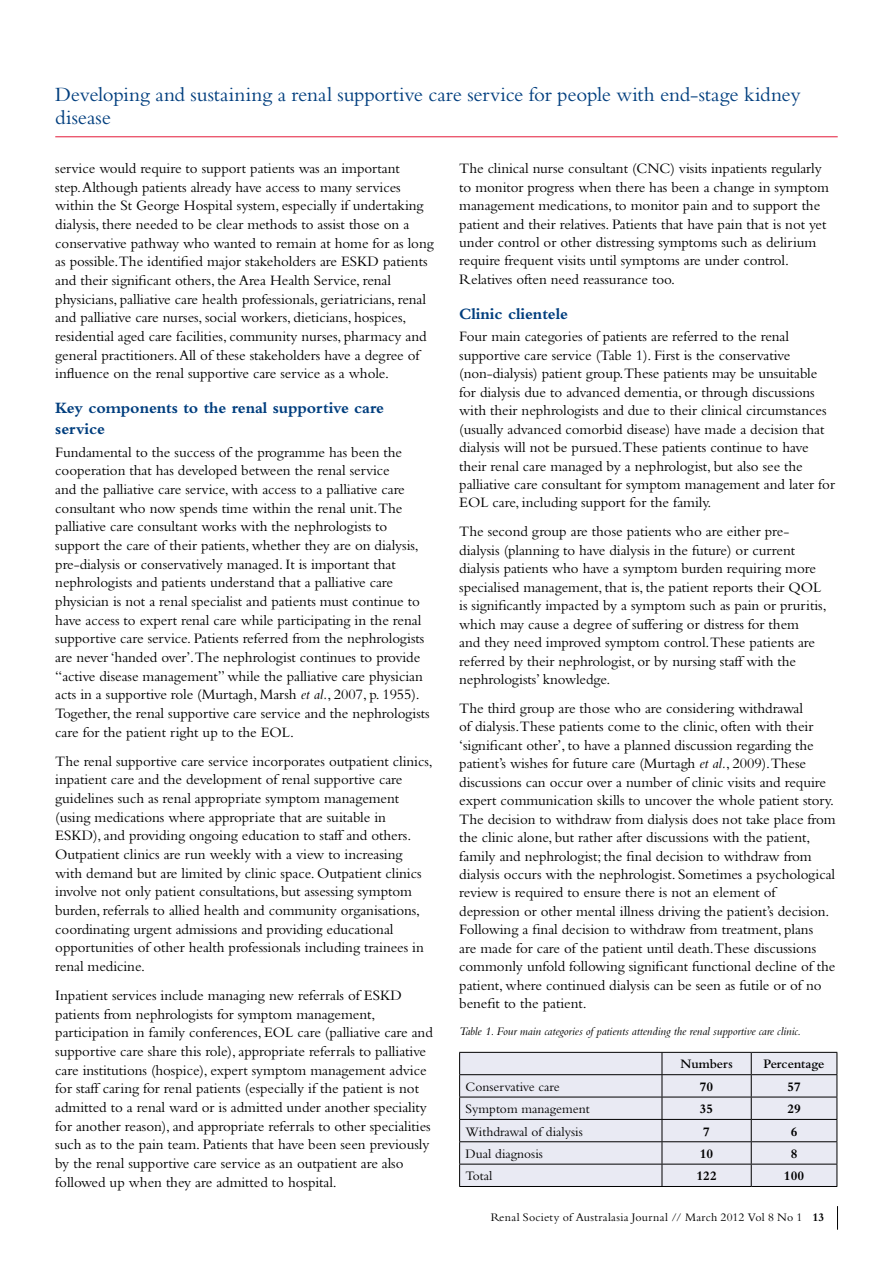
<style>
.page{position:relative;width:893px;height:1263px;background:#fff}
.page>*{position:absolute;margin:0;border:0;box-sizing:border-box;transform-origin:0 0}
.t1{font:21px/22.5px "Bembo";letter-spacing:-.01em;color:#003e7e}
.t2{font:700 16.5px/20.4px "Bembo";letter-spacing:-.005em;color:#003e7e}
.t3{font:15px/18.6px "Bembo";letter-spacing:-.005em;color:#000}
.t4{font:13.5px "Bembo";color:#000}
.t5{font:700 13.5px "Bembo";color:#000}
.t6{font:600 13.5px "Bembo";color:#000}
.t7{font:italic 12px "Bembo";letter-spacing:-.005em;color:#000}
.t8{font:12px "Bembo";letter-spacing:.025em;color:#000}
.s1{font-style:italic}
.s2{font-weight:700}
</style>
<div class="page">
<svg style="left:837px;top:1206px;width:1px;height:24px"></svg>
<hr style="left:55px;top:136px;width:783px;height:1px;background:#e31837">
<div style="left:460px;top:1053px;width:377px;height:133px;background:#e9eaf3"></div>
<svg style="left:662px;top:1053px;width:1px;height:133px"></svg>
<svg style="left:751px;top:1053px;width:1px;height:133px"></svg>
<hr style="left:459px;top:1052px;width:203px;height:1px;background:#000">
<hr style="left:662px;top:1052px;width:89px;height:1px;background:#000">
<hr style="left:751px;top:1052px;width:86px;height:1px;background:#000">
<hr style="left:459px;top:1097px;width:203px;height:1px;background:#000">
<hr style="left:662px;top:1097px;width:89px;height:1px;background:#000">
<hr style="left:751px;top:1097px;width:86px;height:1px;background:#000">
<hr style="left:459px;top:1141px;width:203px;height:1px;background:#000">
<hr style="left:662px;top:1141px;width:89px;height:1px;background:#000">
<hr style="left:751px;top:1141px;width:86px;height:1px;background:#000">
<hr style="left:459px;top:1074px;width:203px;height:1px;background:#000">
<hr style="left:662px;top:1074px;width:89px;height:1px;background:#000">
<hr style="left:751px;top:1074px;width:86px;height:1px;background:#000">
<hr style="left:459px;top:1119px;width:203px;height:1px;background:#000">
<hr style="left:662px;top:1119px;width:89px;height:1px;background:#000">
<hr style="left:751px;top:1119px;width:86px;height:1px;background:#000">
<hr style="left:459px;top:1164px;width:203px;height:1px;background:#000">
<hr style="left:662px;top:1164px;width:89px;height:1px;background:#000">
<hr style="left:751px;top:1164px;width:86px;height:1px;background:#000">
<hr style="left:459px;top:1186px;width:203px;height:1px;background:#000">
<hr style="left:662px;top:1186px;width:89px;height:1px;background:#000">
<hr style="left:751px;top:1186px;width:86px;height:1px;background:#000">
<svg style="left:459px;top:1053px;width:1px;height:133px"></svg>
<svg style="left:837px;top:1053px;width:1px;height:133px"></svg>
<h1 class="t1" style="left:55px;top:83px;width:747px">Developing and sustaining a renal supportive care service for people with end-stage kidney disease</h1>
<p class="t3" style="left:55px;top:159px;width:380px">service would require to support patients was an important<br>step. Although patients already have access to many services within the St George Hospital system, especially if undertaking dialysis, there needed to be clear methods to assist those on a conservative pathway who wanted to remain at home for as long as possible.The identified major stakeholders are ESKD patients and their significant others, the Area Health Service, renal physicians, palliative care health professionals, geriatricians, renal and palliative care nurses, social workers, dieticians, hospices, residential aged care facilities, community nurses, pharmacy and general practitioners. All of these stakeholders have a degree of influence on the renal supportive care service as a whole.</p>
<p class="t2" style="left:55px;top:398px;width:330px">Key components to the renal supportive care service</p>
<p class="t3" style="left:55px;top:442px;width:376px">Fundamental to the success of the programme has been the cooperation that has developed between the renal service<br>and the palliative care service, with access to a palliative care consultant who now spends time within the renal unit.The palliative care consultant works with the nephrologists to support the care of their patients, whether they are on dialysis, pre-dialysis or conservatively managed. It is important that nephrologists and patients understand that a palliative care physician is not a renal specialist and patients must continue to have access to expert renal care while participating in the renal supportive care service. Patients referred from the nephrologists are never ‘handed over’.The nephrologist continues to provide “active disease management” while the palliative care physician acts in a supportive role (Murtagh, Marsh <span class="s1">et al.</span>, 2007, p. 1955).<br>Together, the renal supportive care service and the nephrologists care for the patient right up to the EOL.</p>
<p class="t3" style="left:55px;top:751px;width:379px">The renal supportive care service incorporates outpatient clinics, inpatient care and the development of renal supportive care guidelines such as renal appropriate symptom management (using medications where appropriate that are suitable in ESKD), and providing ongoing education to staff and others.<br>Outpatient clinics are run weekly with a view to increasing with demand but are limited by clinic space. Outpatient clinics involve not only patient consultations, but assessing symptom burden, referrals to allied health and community organisations, coordinating urgent admissions and providing educational opportunities of other health professionals including trainees in renal medicine.</p>
<p class="t3" style="left:55px;top:986px;width:379px">Inpatient services include managing new referrals of ESKD patients from nephrologists for symptom management, participation in family conferences, EOL care (palliative care and supportive care share this role), appropriate referrals to palliative care institutions (hospice), expert symptom management advice for staff caring for renal patients (especially if the patient is not admitted to a renal ward or is admitted under another speciality for another reason), and appropriate referrals to other specialities such as to the pain team. Patients that have been seen previously by the renal supportive care service as an outpatient are also followed up when they are admitted to hospital.</p>
<p class="t3" style="left:459px;top:159px;width:371px">The clinical nurse consultant (CNC) visits inpatients regularly to monitor progress when there has been a change in symptom management medications, to monitor pain and to support the patient and their relatives. Patients that have pain that is not yet under control or other distressing symptoms such as delirium require frequent visits until symptoms are under control.<br>Relatives often need reassurance too.</p>
<p class="t2" style="left:459px;top:303px;width:110px">Clinic clientele</p>
<p class="t3" style="left:459px;top:327px;width:377px">Four main categories of patients are referred to the renal supportive care service (Table 1). First is the conservative (non-dialysis) patient group.These patients may be unsuitable for dialysis due to advanced dementia, or through discussions with their nephrologists and due to their clinical circumstances (usually advanced comorbid disease) have made a decision that dialysis will not be pursued.These patients continue to have their renal care managed by a nephrologist, but also see the palliative care consultant for symptom management and later for EOL care, including support for the family.</p>
<p class="t3" style="left:459px;top:522px;width:369px">The second group are those patients who are either pre&shy;dialysis (planning to have dialysis in the future) or current dialysis patients who have a symptom burden requiring more specialised management, that is, the patient reports their QOL is significantly impacted by a symptom such as pain or pruritis, which may cause a degree of suffering or distress for them<br>and they need improved symptom control.These patients are referred by their nephrologist, or by nursing staff with the nephrologists’ knowledge.</p>
<p class="t3" style="left:459px;top:699px;width:378px">The third group are those who are considering withdrawal<br>of dialysis.These patients come to the clinic, often with their ‘significant other’, to have a planned discussion regarding the patient’s wishes for future care (Murtagh <span class="s1">et al.</span>, 2009).These discussions can occur over a number of clinic visits and require expert communication skills to uncover the whole patient story.<br>The decision to withdraw from dialysis does not take place from the clinic alone, but rather after discussions with the patient, family and nephrologist; the final decision to withdraw from dialysis occurs with the nephrologist. Sometimes a psychological review is required to ensure there is not an element of depression or other mental illness driving the patient’s decision.<br>Following a final decision to withdraw from treatment, plans<br>are made for care of the patient until death.These discussions commonly unfold following significant functional decline of the patient, where continued dialysis can be seen as futile or of no benefit to the patient.</p>
<p class="t7" style="left:459px;top:1024px;width:343px">Table 1. Four main categories of patients attending the renal supportive care clinic.</p>
<p class="t6" style="left:680px;top:1057px;width:54px">Numbers</p>
<p class="t6" style="left:764px;top:1057px;width:63px">Percentage</p>
<p class="t4" style="left:466px;top:1079px;width:96px">Conservative care</p>
<p class="t5" style="left:700px;top:1079px;width:15px">70</p>
<p class="t5" style="left:787px;top:1079px;width:15px">57</p>
<p class="t4" style="left:466px;top:1101px;width:126px">Symptom management</p>
<p class="t5" style="left:700px;top:1102px;width:15px">35</p>
<p class="t5" style="left:787px;top:1102px;width:15px">29</p>
<p class="t4" style="left:466px;top:1124px;width:119px">Withdrawal of dialysis</p>
<p class="t5" style="left:703px;top:1124px;width:8px">7</p>
<p class="t5" style="left:791px;top:1124px;width:8px">6</p>
<p class="t4" style="left:466px;top:1146px;width:79px">Dual diagnosis</p>
<p class="t5" style="left:700px;top:1146px;width:15px">10</p>
<p class="t5" style="left:791px;top:1146px;width:8px">8</p>
<p class="t4" style="left:466px;top:1168px;width:28px">Total</p>
<p class="t5" style="left:696px;top:1169px;width:22px">122</p>
<p class="t5" style="left:784px;top:1169px;width:22px">100</p>
<p class="t8" style="left:491px;top:1210px;width:335px">Renal Society of Australasia Journal // March 2012 Vol 8 No 1 <span class="s2">13</span></p>
</div>
